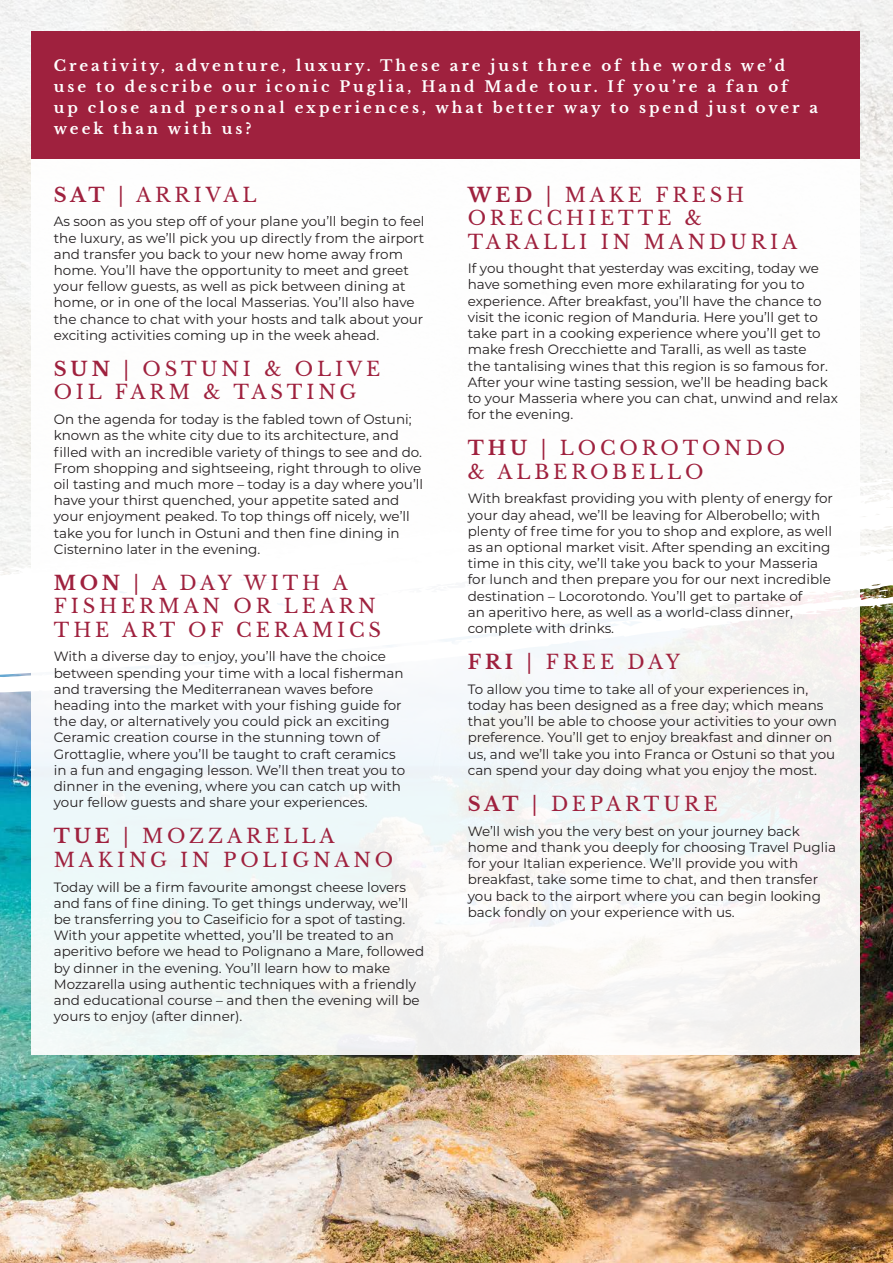
<style>
.page{position:relative;width:893px;height:1263px;background:#fff}
.page>*{position:absolute;margin:0;border:0;box-sizing:border-box;transform-origin:0 0}
.Green_Body_heading{font:19.5px/23.4px "Libre Baskerville";letter-spacing:.2em;color:#9f213e}
.t1{font:700 15px/21px "Libre Baskerville";letter-spacing:.2em;color:#fff}
.Body{font:13.5px/16.2px "Montserrat";color:#231f20}
.s1{font-weight:700}
</style>
<div class="page">
<img style="left:0;top:0;width:893px;height:477px">
<img style="left:0;top:725px;width:893px;height:538px">
<img style="left:0;top:477px;width:893px;height:248px">
<svg style="left:860px;top:590px;width:33px;height:22px"></svg>
<svg style="left:27px;top:564px;width:4px;height:3px"></svg>
<div style="left:31px;top:38px;width:829px;height:1016px;background:linear-gradient(to right,#f8fcfc,#fbf9f8)"></div>
<div style="left:31px;top:31px;width:829px;height:128px;background:#9f213e"></div>
<p class="t1" style="left:54px;top:55px;width:766px">Creativity, adventure, luxury. These are just three of the words we’d use to describe our iconic Puglia, Hand Made tour. If you’re a fan of<br>up close and personal experiences, what better way to spend just over a week than with us?</p>
<p class="Green_Body_heading" style="left:54px;top:183px;width:204px"><span class="s1">SAT</span> | ARRIVAL</p>
<p class="Body" style="left:54px;top:213px;width:372px">As soon as you step off of your plane you’ll begin to feel the luxury, as we’ll pick you up directly from the airport and transfer you back to your new home away from home. You’ll have the opportunity to meet and greet your fellow guests, as well as pick between dining at home, or in one of the local Masserias. You’ll also have the chance to chat with your hosts and talk about your exciting activities coming up in the week ahead.</p>
<p class="Green_Body_heading" style="left:54px;top:357px;width:328px"><span class="s1">SUN</span> | OSTUNI &amp; OLIVE<br>OIL FARM &amp; TASTING</p>
<p class="Body" style="left:54px;top:411px;width:371px">On the agenda for today is the fabled town of Ostuni; known as the white city due to its architecture, and filled with an incredible variety of things to see and do.<br>From shopping and sightseeing, right through to olive oil tasting and much more – today is a day where you’ll have your thirst quenched, your appetite sated and your enjoyment peaked. To top things off nicely, we’ll take you for lunch in Ostuni and then fine dining in Cisternino later in the evening.</p>
<p class="Green_Body_heading" style="left:54px;top:571px;width:329px"><span class="s1">MON</span> | A DAY WITH A<br>FISHERMAN OR LEARN<br>THE ART OF CERAMICS</p>
<p class="Body" style="left:54px;top:648px;width:353px">With a diverse day to enjoy, you’ll have the choice between spending your time with a local fisherman and traversing the Mediterranean waves before heading into the market with your fishing guide for the day, or alternatively you could pick an exciting Ceramic creation course in the stunning town of Grottaglie, where you’ll be taught to craft ceramics in a fun and engaging lesson. We’ll then treat you to dinner in the evening, where you can catch up with your fellow guests and share your experiences.</p>
<p class="Green_Body_heading" style="left:54px;top:825px;width:341px"><span class="s1">TUE</span> | MOZZARELLA<br>MAKING IN POLIGNANO</p>
<p class="Body" style="left:54px;top:878px;width:372px">Today will be a firm favourite amongst cheese lovers and fans of fine dining. To get things underway, we’ll be transferring you to Caseificio for a spot of tasting.<br>With your appetite whetted, you’ll be treated to an aperitivo before we head to Polignano a Mare, followed by dinner in the evening. You’ll learn how to make Mozzarella using authentic techniques with a friendly and educational course – and then the evening will be yours to enjoy (after dinner).</p>
<p class="Green_Body_heading" style="left:468px;top:183px;width:331px"><span class="s1">WED</span> | MAKE FRESH<br>ORECCHIETTE &amp;<br>TARALLI IN MANDURIA</p>
<p class="Body" style="left:468px;top:260px;width:372px">If you thought that yesterday was exciting, today we have something even more exhilarating for you to experience. After breakfast, you’ll have the chance to visit the iconic region of Manduria. Here you’ll get to take part in a cooking experience where you’ll get to make fresh Orecchiette and Taralli, as well as taste<br>the tantalising wines that this region is so famous for.<br>After your wine tasting session, we’ll be heading back to your Masseria where you can chat, unwind and relax for the evening.</p>
<p class="Green_Body_heading" style="left:468px;top:437px;width:319px"><span class="s1">THU</span> | LOCOROTONDO &amp; ALBEROBELLO</p>
<p class="Body" style="left:468px;top:490px;width:367px">With breakfast providing you with plenty of energy for your day ahead, we’ll be leaving for Alberobello; with plenty of free time for you to shop and explore, as well as an optional market visit. After spending an exciting time in this city, we’ll take you back to your Masseria for lunch and then prepare you for our next incredible destination – Locorotondo. You’ll get to partake of<br>an aperitivo here, as well as a world-class dinner, complete with drinks.</p>
<p class="Green_Body_heading" style="left:468px;top:650px;width:214px"><span class="s1">FRI</span> | FREE DAY</p>
<p class="Body" style="left:468px;top:680px;width:371px">To allow you time to take all of your experiences in, today has been designed as a free day; which means that you’ll be able to choose your activities to your own preference. You’ll get to enjoy breakfast and dinner on us, and we’ll take you into Franca or Ostuni so that you can spend your day doing what you enjoy the most.</p>
<p class="Green_Body_heading" style="left:468px;top:792px;width:251px"><span class="s1">SAT</span> | DEPARTURE</p>
<p class="Body" style="left:468px;top:822px;width:370px">We’ll wish you the very best on your journey back home and thank you deeply for choosing Travel Puglia for your Italian experience. We’ll provide you with breakfast, take some time to chat, and then transfer you back to the airport where you can begin looking back fondly on your experience with us.</p>
</div>
